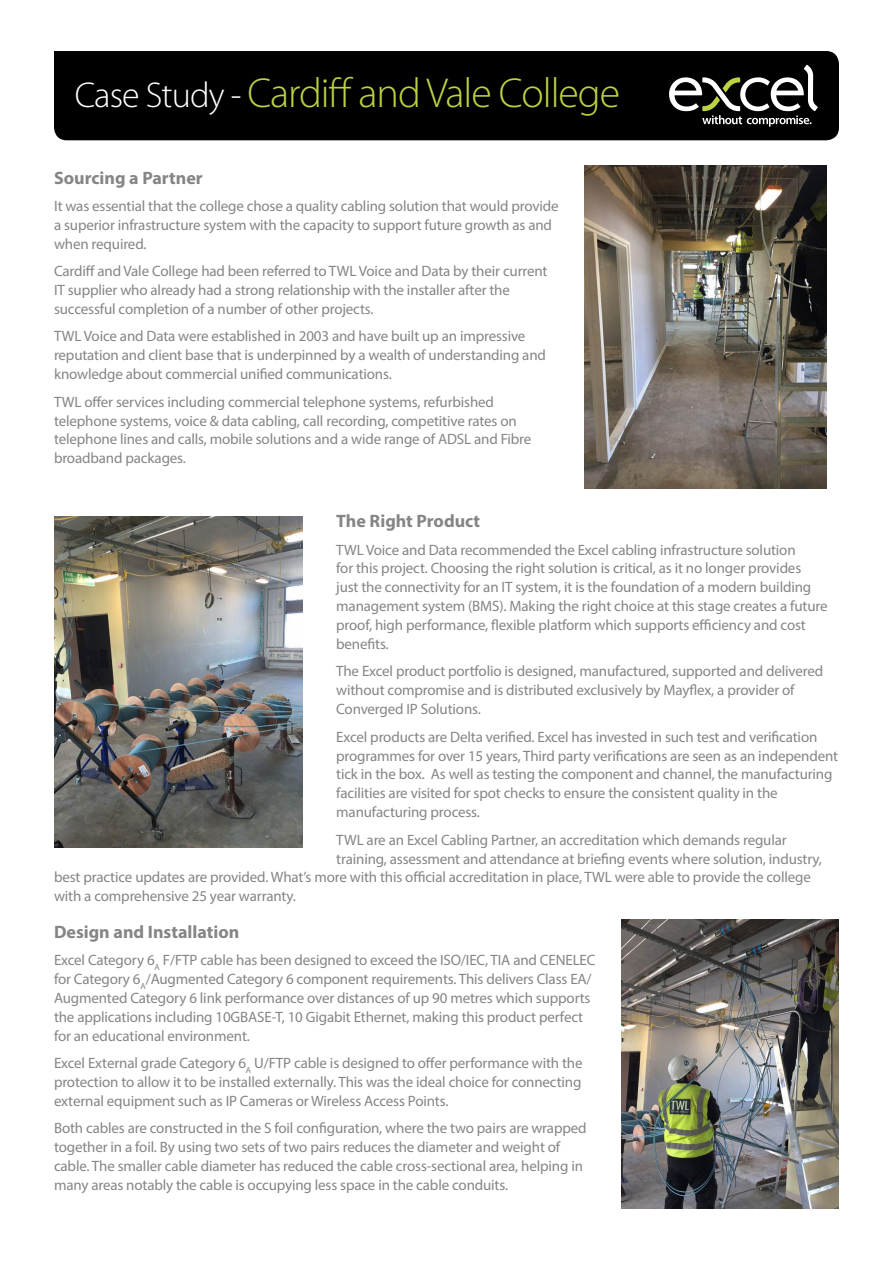
<style>
.page{position:relative;width:893px;height:1263px;background:#fff}
.page>*{position:absolute;margin:0;border:0;box-sizing:border-box;transform-origin:0 0}
.t1{font:300 42px "Myriad Pro";letter-spacing:-.025em;color:#bdd143}
.t2{font:700 18px "Myriad Pro";color:#858584}
.t3{font:15px/18.9px "Myriad Pro";letter-spacing:-.01em;color:#858584}
.s1{font-size:36px;color:#fff}
</style>
<div class="page">
<div style="left:54px;top:51px;width:785px;height:89px;background:#000"></div>
<svg style="left:669px;top:65px;width:149px;height:62px"></svg>
<img style="left:584px;top:165px;width:242px;height:323px">
<img style="left:54px;top:517px;width:248px;height:331px">
<img style="left:622px;top:919px;width:217px;height:290px">
<h1 class="t1" style="left:75px;top:70px;width:547px"><span class="s1">Case Study -</span> Cardiff and Vale College</h1>
<p class="t2" style="left:54px;top:166px;width:150px">Sourcing a Partner</p>
<p class="t3" style="left:54px;top:196px;width:506px">It was essential that the college chose a quality cabling solution that would provide a superior infrastructure system with the capacity to support future growth as and when required.</p>
<p class="t3" style="left:54px;top:261px;width:495px">Cardiff and Vale College had been referred to TWL Voice and Data by their current<br>IT supplier who already had a strong relationship with the installer after the successful completion of a number of other projects.</p>
<p class="t3" style="left:54px;top:327px;width:493px">TWL Voice and Data were established in 2003 and have built up an impressive reputation and client base that is underpinned by a wealth of understanding and knowledge about commercial unified communications.</p>
<p class="t3" style="left:54px;top:392px;width:479px">TWL offer services including commercial telephone systems, refurbished telephone systems, voice &amp; data cabling, call recording, competitive rates on telephone lines and calls, mobile solutions and a wide range of ADSL and Fibre broadband packages.</p>
<p class="t2" style="left:336px;top:509px;width:145px">The Right Product</p>
<p class="t3" style="left:336px;top:540px;width:493px">TWL Voice and Data recommended the Excel cabling infrastructure solution<br>for this project. Choosing the right solution is critical, as it no longer provides<br>just the connectivity for an IT system, it is the foundation of a modern building management system (BMS). Making the right choice at this stage creates a future proof, high performance, flexible platform which supports efficiency and cost benefits.</p>
<p class="t3" style="left:336px;top:662px;width:489px">The Excel product portfolio is designed, manufactured, supported and delivered without compromise and is distributed exclusively by Mayflex, a provider of<br>Converged IP Solutions.</p>
<p class="t3" style="left:336px;top:727px;width:503px">Excel products are Delta verified. Excel has invested in such test and verification programmes for over 15 years, Third party verifications are seen as an independent tick in the box. As well as testing the component and channel, the manufacturing facilities are visited for spot checks to ensure the consistent quality in the manufacturing process.</p>
<p class="t3" style="left:336px;top:830px;width:452px">TWL are an Excel Cabling Partner, an accreditation which demands regular</p>
<p class="t3" style="left:336px;top:849px;width:487px">training, assessment and attendance at briefing events where solution, industry,</p>
<p class="t3" style="left:54px;top:868px;width:758px">best practice updates are provided. What’s more with this official accreditation in place, TWL were able to provide the college</p>
<p class="t3" style="left:54px;top:887px;width:243px">with a comprehensive 25 year warranty.</p>
<p class="t2" style="left:54px;top:920px;width:187px">Design and Installation</p>
<p class="t3" style="left:54px;top:950px;width:543px">Excel Category 6<sub>A</sub> F/FTP cable has been designed to exceed the ISO/IEC, TIA and CENELEC for Category 6<sub>A</sub>/Augmented Category 6 component requirements. This delivers Class EA/ Augmented Category 6 link performance over distances of up 90 metres which supports the applications including 10GBASE-T, 10 Gigabit Ethernet, making this product perfect for an educational environment.</p>
<p class="t3" style="left:54px;top:1053px;width:530px;text-align:justify">Excel External grade Category 6<sub>A</sub> U/FTP cable is designed to offer performance with the protection to allow it to be installed externally. This was the ideal choice for connecting external equipment such as IP Cameras or Wireless Access Points.</p>
<p class="t3" style="left:54px;top:1119px;width:534px">Both cables are constructed in the S foil configuration, where the two pairs are wrapped together in a foil. By using two sets of two pairs reduces the diameter and weight of cable. The smaller cable diameter has reduced the cable cross-sectional area, helping in many areas notably the cable is occupying less space in the cable conduits.</p>
</div>
